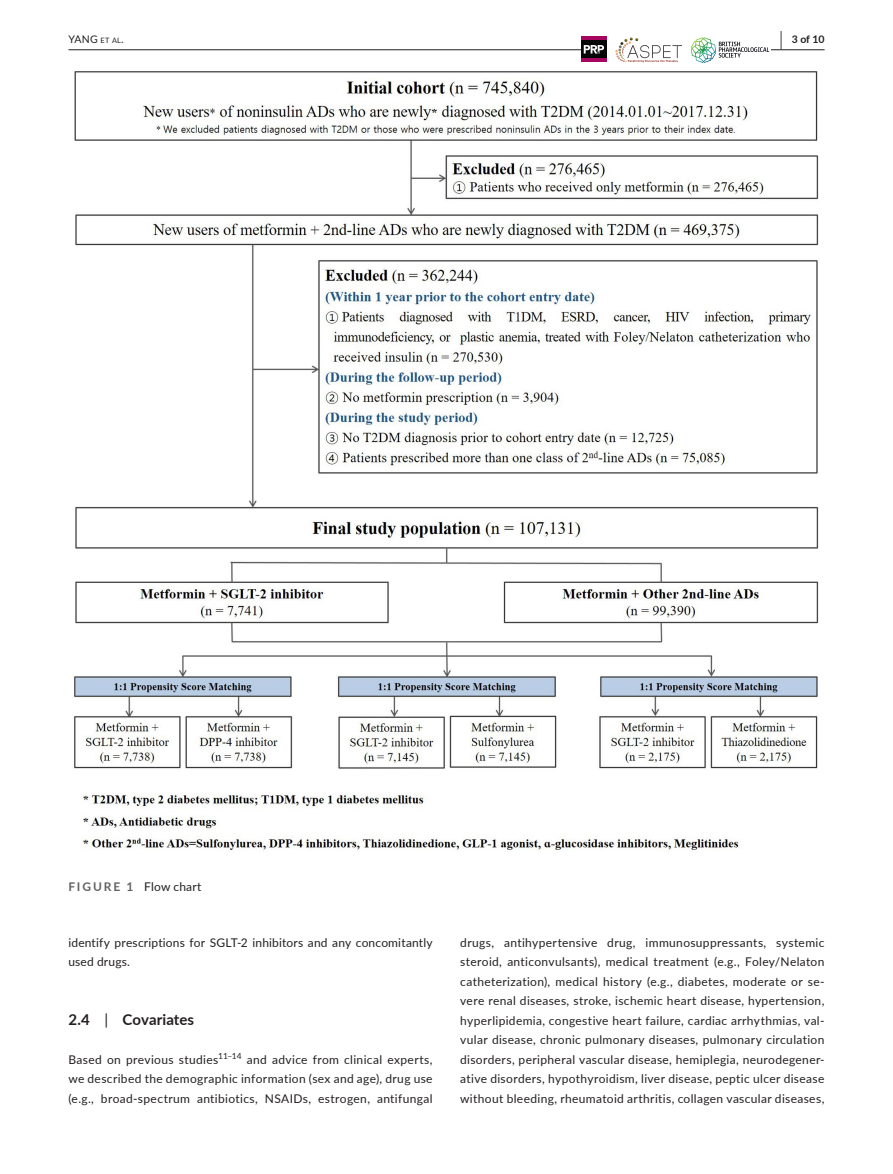
<style>
.page{position:relative;width:893px;height:1174px;background:#fff}
.page>*{position:absolute;margin:0;border:0;box-sizing:border-box;transform-origin:0 0}
.t1{font:700 15px "Lato";letter-spacing:.005em;color:#231f20}
.t2{font:12px/19.5px "Lato";letter-spacing:.025em;color:#231f20;text-align:justify}
.t3{font:10.5px "Lato";color:#231f20}
.t4{font:700 10.5px "Lato";color:#231f20}
.s1{font-size:7.35px}
.s2{font-size:19.5px}
.s3{font-weight:700;color:#636366}
.s4{font-weight:400}
</style>
<div class="page">
<hr style="left:68px;top:49px;width:756px;height:1px;background:#231f20">
<div style="left:581px;top:36px;width:189px;height:27px;background:#fff"></div>
<div style="left:581px;top:37px;width:26px;height:25px;background:#070606"></div>
<hr style="left:581px;top:37px;width:26px;height:3px;background:#a60660">
<hr style="left:581px;top:59px;width:26px;height:3px;background:#a60660">
<svg style="left:584px;top:45px;width:20px;height:9px"></svg>
<svg style="left:615px;top:37px;width:67px;height:25px"></svg>
<svg style="left:691px;top:37px;width:78px;height:26px"></svg>
<img style="left:74px;top:71px;width:745px;height:780px">
<p class="t3" style="left:68px;top:31px;width:57px">YANG <span class="s1">et al</span>.</p>
<p class="t4" style="left:780px;top:31px;width:46px"><span class="s2">|</span> 3 of 10</p>
<p class="t2" style="left:68px;top:876px;width:135px"><span class="s3">FIGURE 1</span> Flow chart</p>
<p class="t2" style="left:68px;top:932px;width:366px">identify prescriptions for SGLT-2 inhibitors and any concomitantly used drugs.</p>
<p class="t1" style="left:68px;top:1008px;width:127px">2.4 <span class="s4">|</span> Covariates</p>
<p class="t2" style="left:68px;top:1049px;width:366px">Based on previous studies<sup>11–14</sup> and advice from clinical experts, we described the demographic information (sex and age), drug use (e.g., broad-spectrum antibiotics, NSAIDs, estrogen, antifungal</p>
<p class="t2" style="left:460px;top:932px;width:366px">drugs, antihypertensive drug, immunosuppressants, systemic steroid, anticonvulsants), medical treatment (e.g., Foley/Nelaton catheterization), medical history (e.g., diabetes, moderate or se&shy;vere renal diseases, stroke, ischemic heart disease, hypertension, hyperlipidemia, congestive heart failure, cardiac arrhythmias, val&shy;vular disease, chronic pulmonary diseases, pulmonary circulation disorders, peripheral vascular disease, hemiplegia, neurodegener&shy;ative disorders, hypothyroidism, liver disease, peptic ulcer disease without bleeding, rheumatoid arthritis, collagen vascular diseases,</p>
</div>
